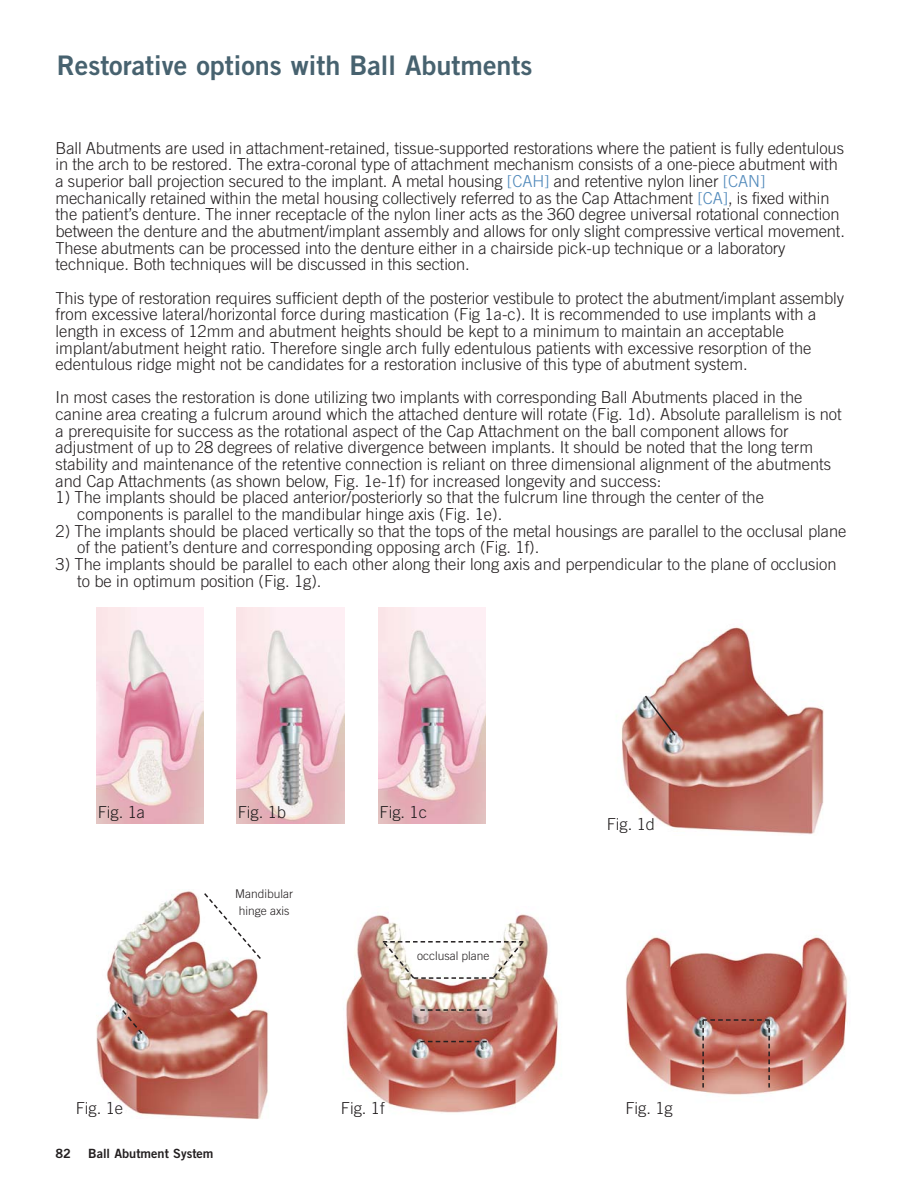
<style>
.page{position:relative;width:918px;height:1188px;background:#fff}
.page>*{position:absolute;margin:0;border:0;box-sizing:border-box;transform-origin:0 0}
.t1{font:27px "Trade Gothic Bold Two";color:#47626f}
.t2{font:300 16.5px/16.6px "Trade Gothic";color:#231f20}
.t3{font:12.75px "Trade Gothic Bold Two";color:#231f20}
.t4{font:300 12px/16.6px "Trade Gothic";color:#231f20;text-align:center}
.s1{color:#4f88ba}
</style>
<div class="page">
<img style="left:625px;top:935px;width:223px;height:160px">
<img style="left:96px;top:891px;width:173px;height:229px">
<svg style="left:116px;top:1002px;width:28px;height:34px"></svg>
<img style="left:346px;top:914px;width:213px;height:199px">
<img style="left:620px;top:627px;width:204px;height:208px">
<img style="left:378px;top:607px;width:108px;height:216px">
<img style="left:97px;top:607px;width:107px;height:216px">
<img style="left:236px;top:607px;width:108px;height:216px">
<svg style="left:643px;top:694px;width:34px;height:43px"></svg>
<svg style="left:420px;top:1041px;width:67px;height:1px"></svg>
<svg style="left:702px;top:1019px;width:68px;height:69px;background:#bd7569"></svg>
<svg style="left:420px;top:1009px;width:67px;height:2px"></svg>
<svg style="left:203px;top:892px;width:59px;height:69px"></svg>
<svg style="left:382px;top:940px;width:143px;height:40px"></svg>
<h1 class="t1" style="left:57px;top:55px;width:477px">Restorative options with Ball Abutments</h1>
<p class="t2" style="left:55px;top:141px;width:791px">Ball Abutments are used in attachment-retained, tissue-supported restorations where the patient is fully edentulous in the arch to be restored. The extra-coronal type of attachment mechanism consists of a one-piece abutment with a superior ball projection secured to the implant. A metal housing <span class="s1">[CAH]</span> and retentive nylon liner <span class="s1">[CAN] </span>mechanically retained within the metal housing collectively referred to as the Cap Attachment <span class="s1">[CA]</span>, is fixed within the patient’s denture. The inner receptacle of the nylon liner acts as the 360 degree universal rotational connection between the denture and the abutment/implant assembly and allows for only slight compressive vertical movement.<br>These abutments can be processed into the denture either in a chairside pick-up technique or a laboratory technique. Both techniques will be discussed in this section.</p>
<p class="t2" style="left:55px;top:291px;width:790px">This type of restoration requires sufficient depth of the posterior vestibule to protect the abutment/implant assembly from excessive lateral/horizontal force during mastication (Fig 1a-c). It is recommended to use implants with a length in excess of 12mm and abutment heights should be kept to a minimum to maintain an acceptable implant/abutment height ratio. Therefore single arch fully edentulous patients with excessive resorption of the edentulous ridge might not be candidates for a restoration inclusive of this type of abutment system.</p>
<p class="t2" style="left:55px;top:391px;width:788px">In most cases the restoration is done utilizing two implants with corresponding Ball Abutments placed in the canine area creating a fulcrum around which the attached denture will rotate (Fig. 1d). Absolute parallelism is not a prerequisite for success as the rotational aspect of the Cap Attachment on the ball component allows for adjustment of up to 28 degrees of relative divergence between implants. It should be noted that the long term stability and maintenance of the retentive connection is reliant on three dimensional alignment of the abutments and Cap Attachments (as shown below, Fig. 1e-1f) for increased longevity and success:</p>
<p class="t2" style="left:77px;top:491px;width:688px;text-indent:-22px">1) The implants should be placed anterior/posteriorly so that the fulcrum line through the center of the components is parallel to the mandibular hinge axis (Fig. 1e).</p>
<p class="t2" style="left:77px;top:524px;width:771px;text-indent:-22px">2) The implants should be placed vertically so that the tops of the metal housings are parallel to the occlusal plane of the patient’s denture and corresponding opposing arch (Fig. 1f).</p>
<p class="t2" style="left:77px;top:557px;width:761px;text-indent:-22px">3) The implants should be parallel to each other along their long axis and perpendicular to the plane of occlusion to be in optimum position (Fig. 1g).</p>
<p class="t2" style="left:98px;top:805px;width:49px">Fig. 1a</p>
<p class="t2" style="left:379px;top:805px;width:49px">Fig. 1c</p>
<p class="t2" style="left:238px;top:805px;width:50px">Fig. 1b</p>
<p class="t4" style="left:235px;top:887px;width:59px">Mandibular hinge axis</p>
<p class="t4" style="left:417px;top:948px;width:74px">occlusal plane</p>
<p class="t2" style="left:607px;top:817px;width:50px">Fig. 1d</p>
<p class="t2" style="left:76px;top:1101px;width:49px">Fig. 1e</p>
<p class="t3" style="left:56px;top:1149px;width:17px">82</p>
<p class="t3" style="left:88px;top:1149px;width:127px">Ball Abutment System</p>
<p class="t2" style="left:341px;top:1101px;width:45px">Fig. 1f</p>
<p class="t2" style="left:625px;top:1101px;width:49px">Fig. 1g</p>
</div>
